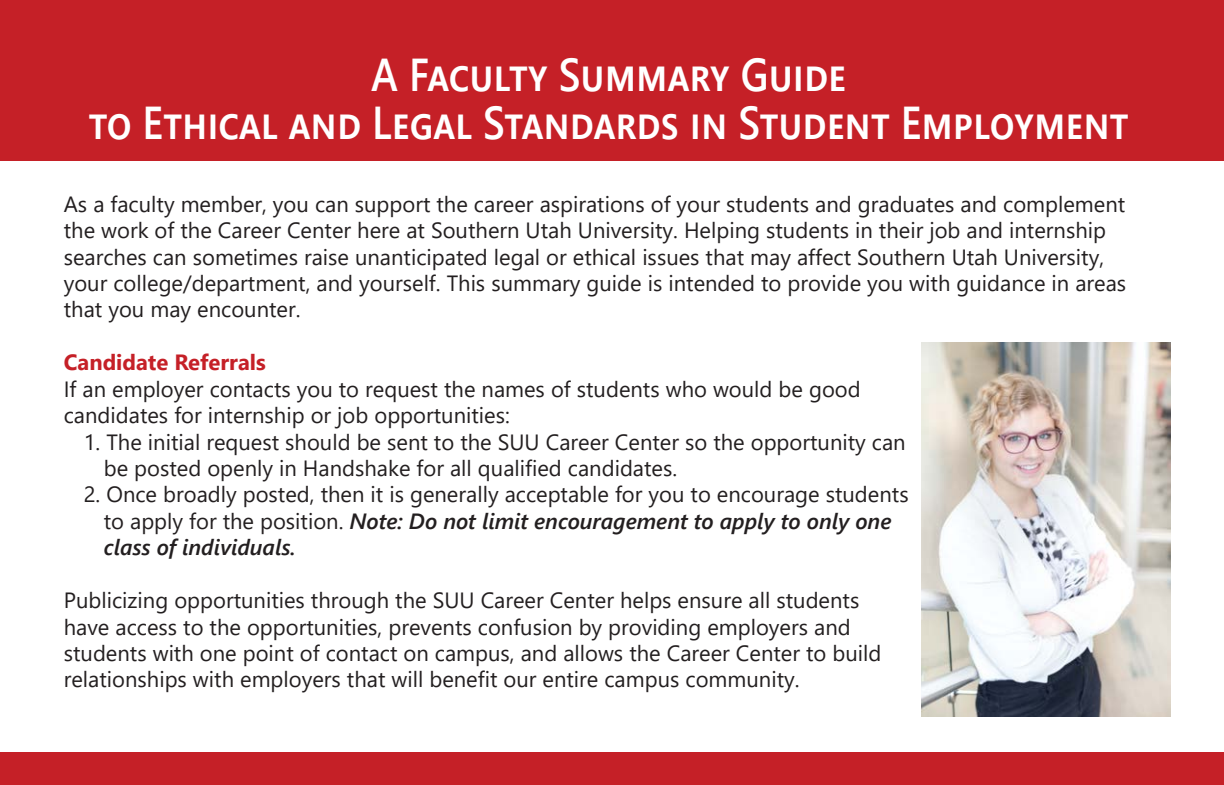
<style>
.page{position:relative;width:1224px;height:785px;background:#fff}
.page>*{position:absolute;margin:0;border:0;box-sizing:border-box;transform-origin:0 0}
.t1{font:600 46px/48px "Segoe UI";color:#fff;text-align:center;scale:.87 1}
.t2{font:22px/26.4px "Segoe UI";color:#231f20}
.t3{font:700 22px "Segoe UI";color:#c52027}
.s1{font-weight:600;font-style:italic}
</style>
<div class="page">
<div style="left:0;top:752px;width:1224px;height:32px;background:#c52027"></div>
<div style="left:0;top:0;width:1224px;height:160px;background:#c52027"></div>
<img style="left:922px;top:342px;width:249px;height:373px">
<h1 class="t1" style="left:89px;top:47px;width:1197px">A FACULTY SUMMARY GUIDE<br>TO ETHICAL AND LEGAL STANDARDS IN STUDENT EMPLOYMENT</h1>
<p class="t2" style="left:64px;top:189px;width:1064px">As a faculty member, you can support the career aspirations of your students and graduates and complement the work of the Career Center here at Southern Utah University. Helping students in their job and internship searches can sometimes raise unanticipated legal or ethical issues that may affect Southern Utah University, your college/department, and yourself. This summary guide is intended to provide you with guidance in areas that you may encounter.</p>
<p class="t3" style="left:64px;top:341px;width:203px">Candidate Referrals</p>
<p class="t2" style="left:64px;top:373px;width:798px">If an employer contacts you to request the names of students who would be good candidates for internship or job opportunities:</p>
<p class="t2" style="left:104px;top:426px;width:803px;text-indent:-20px">1. The initial request should be sent to the SUU Career Center so the opportunity can be posted openly in Handshake for all qualified candidates.</p>
<p class="t2" style="left:104px;top:479px;width:806px;text-indent:-20px">2. Once broadly posted, then it is generally acceptable for you to encourage students to apply for the position. <span class="s1">Note: Do not limit encouragement to apply to only one class of individuals.</span></p>
<p class="t2" style="left:64px;top:585px;width:819px">Publicizing opportunities through the SUU Career Center helps ensure all students have access to the opportunities, prevents confusion by providing employers and students with one point of contact on campus, and allows the Career Center to build relationships with employers that will benefit our entire campus community.</p>
</div>
